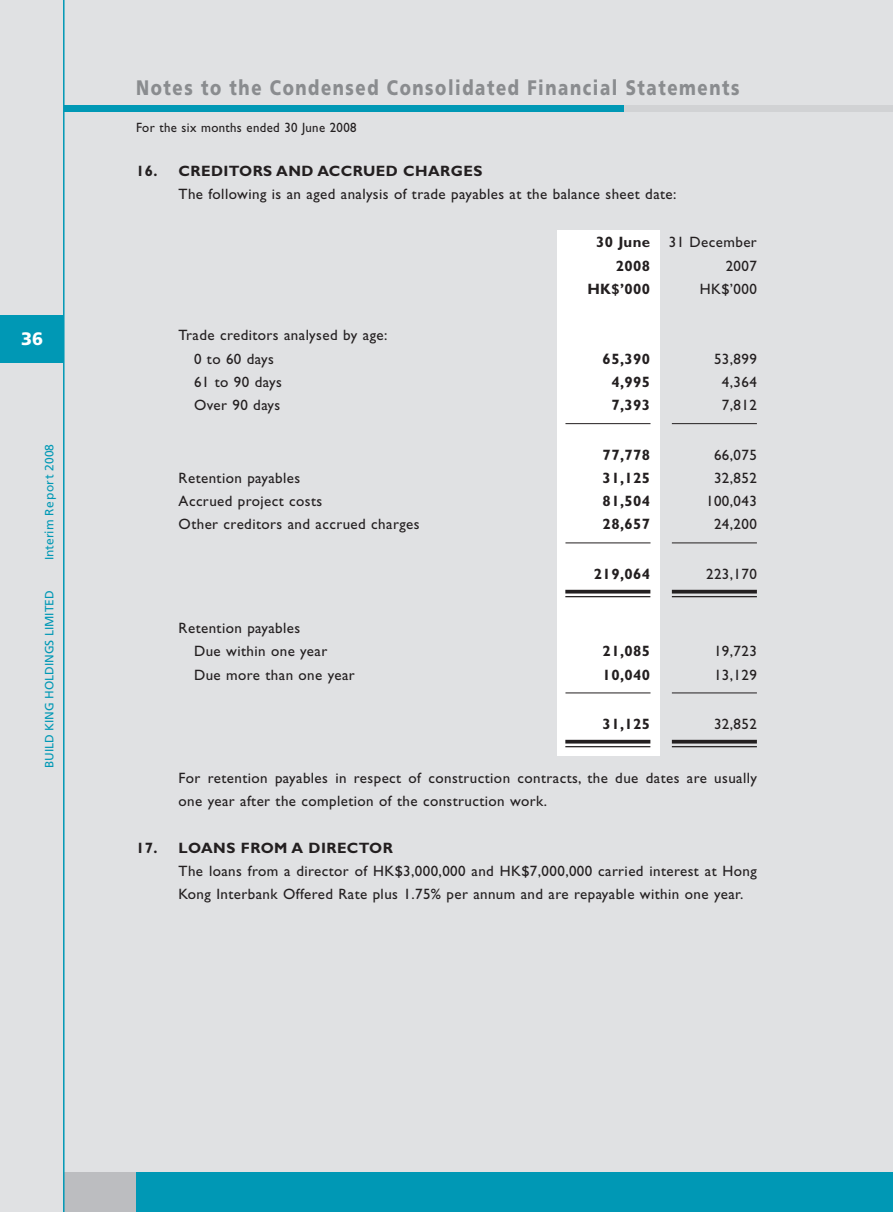
<style>
.page{position:relative;width:893px;height:1212px;background:#e0e1e3}
.page>*{position:absolute;margin:0;border:0;box-sizing:border-box;transform-origin:0 0}
.t1{font:900 21px "Frutiger LT Std";letter-spacing:.095em;color:#8a8c8f;scale:.8 1}
.t2{font:900 18px "Frutiger LT Std";color:#fff}
.t3{font:15px/23.2px "Gill Sans Std";letter-spacing:.03em;color:#231f20}
.t4{font:700 15px/23.2px "Gill Sans Std";letter-spacing:.03em;color:#231f20}
.t5{font:13.5px "Gill Sans Std";letter-spacing:.03em;color:#231f20;scale:.95 1}
.t6{font:12px "Frutiger LT Std";color:#0098b5}
.s1{font-weight:400}
</style>
<div class="page">
<div style="left:64px;top:1172px;width:829px;height:40px;background:#bcbdc0"></div>
<div style="left:580px;top:105px;width:313px;height:6px;background:#d1d2d4"></div>
<div style="left:64px;top:105px;width:559px;height:6px;background:#0098b5"></div>
<div style="left:0;top:316px;width:64px;height:47px;background:#0098b5"></div>
<div style="left:136px;top:1172px;width:757px;height:40px;background:#0098b5"></div>
<hr style="left:63px;top:0;width:2px;height:1212px;background:#0098b5">
<div style="left:557px;top:230px;width:102px;height:526px;background:#fff"></div>
<hr style="left:565px;top:423px;width:85px;height:1px;background:#231f20">
<hr style="left:672px;top:423px;width:85px;height:1px;background:#231f20">
<hr style="left:565px;top:542px;width:85px;height:1px;background:#231f20">
<hr style="left:672px;top:542px;width:85px;height:1px;background:#231f20">
<hr style="left:565px;top:590px;width:85px;height:3px;background:#231f20">
<hr style="left:565px;top:596px;width:85px;height:1px;background:#231f20">
<hr style="left:672px;top:590px;width:85px;height:3px;background:#231f20">
<hr style="left:672px;top:596px;width:85px;height:1px;background:#231f20">
<hr style="left:565px;top:692px;width:85px;height:1px;background:#231f20">
<hr style="left:672px;top:692px;width:85px;height:1px;background:#231f20">
<hr style="left:565px;top:740px;width:85px;height:3px;background:#231f20">
<hr style="left:565px;top:746px;width:85px;height:1px;background:#231f20">
<hr style="left:672px;top:740px;width:85px;height:3px;background:#231f20">
<hr style="left:672px;top:746px;width:85px;height:1px;background:#231f20">
<p class="t2" style="left:21px;top:328px;width:24px">36</p>
<p class="t6" style="left:42px;top:560px;width:118px;rotate:-90deg">Interim Report 2008</p>
<p class="t6" style="left:42px;top:768px;width:180px;rotate:-90deg">BUILD KING HOLDINGS LIMITED</p>
<h1 class="t1" style="left:136px;top:75px;width:756px">Notes to the Condensed Consolidated Financial Statements</h1>
<p class="t5" style="left:136px;top:122px;width:234px">For the six months ended 30 June 2008</p>
<p class="t4" style="left:136px;top:161px;width:348px">16. CREDITORS AND ACCRUED CHARGES</p>
<p class="t3" style="left:179px;top:184px;width:499px">The following is an aged analysis of trade payables at the balance sheet date:</p>
<p class="t4" style="left:616px;top:232px;width:143px;text-indent:-20px">30 June <span class="s1">31 December<br></span>2008</p>
<p class="t3" style="left:726px;top:256px;width:33px">2007</p>
<p class="t3" style="left:194px;top:325px;width:195px;text-indent:-15px">Trade creditors analysed by age:<br>0 to 60 days</p>
<p class="t4" style="left:587px;top:279px;width:64px">HK$’000</p>
<p class="t3" style="left:700px;top:279px;width:59px">HK$’000</p>
<p class="t4" style="left:603px;top:349px;width:49px">65,390</p>
<p class="t3" style="left:714px;top:349px;width:44px">53,899</p>
<p class="t3" style="left:194px;top:372px;width:89px">61 to 90 days</p>
<p class="t4" style="left:611px;top:372px;width:40px">4,995</p>
<p class="t3" style="left:722px;top:372px;width:36px">4,364</p>
<p class="t3" style="left:194px;top:395px;width:88px">Over 90 days</p>
<p class="t4" style="left:611px;top:395px;width:40px">7,393</p>
<p class="t3" style="left:722px;top:395px;width:36px">7,812</p>
<p class="t4" style="left:603px;top:445px;width:49px">77,778</p>
<p class="t3" style="left:714px;top:445px;width:44px">66,075</p>
<p class="t3" style="left:179px;top:468px;width:123px">Retention payables</p>
<p class="t4" style="left:603px;top:468px;width:49px">31,125</p>
<p class="t3" style="left:714px;top:468px;width:44px">32,852</p>
<p class="t3" style="left:179px;top:491px;width:145px">Accrued project costs</p>
<p class="t4" style="left:603px;top:491px;width:49px">81,504</p>
<p class="t3" style="left:706px;top:491px;width:52px">100,043</p>
<p class="t3" style="left:179px;top:514px;width:242px">Other creditors and accrued charges</p>
<p class="t4" style="left:603px;top:514px;width:49px">28,657</p>
<p class="t3" style="left:714px;top:514px;width:44px">24,200</p>
<p class="t4" style="left:594px;top:564px;width:58px">219,064</p>
<p class="t3" style="left:706px;top:564px;width:52px">223,170</p>
<p class="t3" style="left:194px;top:618px;width:135px;text-indent:-15px">Retention payables<br>Due within one year</p>
<p class="t4" style="left:603px;top:641px;width:49px">21,085</p>
<p class="t3" style="left:714px;top:641px;width:44px">19,723</p>
<p class="t3" style="left:194px;top:664px;width:162px">Due more than one year</p>
<p class="t4" style="left:603px;top:664px;width:49px">10,040</p>
<p class="t3" style="left:714px;top:664px;width:44px">13,129</p>
<p class="t4" style="left:603px;top:714px;width:49px">31,125</p>
<p class="t3" style="left:714px;top:714px;width:44px">32,852</p>
<p class="t3" style="left:179px;top:768px;width:580px">For retention payables in respect of construction contracts, the due dates are usually one year after the completion of the construction work.</p>
<p class="t4" style="left:136px;top:838px;width:258px">17. LOANS FROM A DIRECTOR</p>
<p class="t3" style="left:179px;top:861px;width:580px">The loans from a director of HK$3,000,000 and HK$7,000,000 carried interest at Hong<br>Kong Interbank Offered Rate plus 1.75% per annum and are repayable within one year.</p>
</div>
